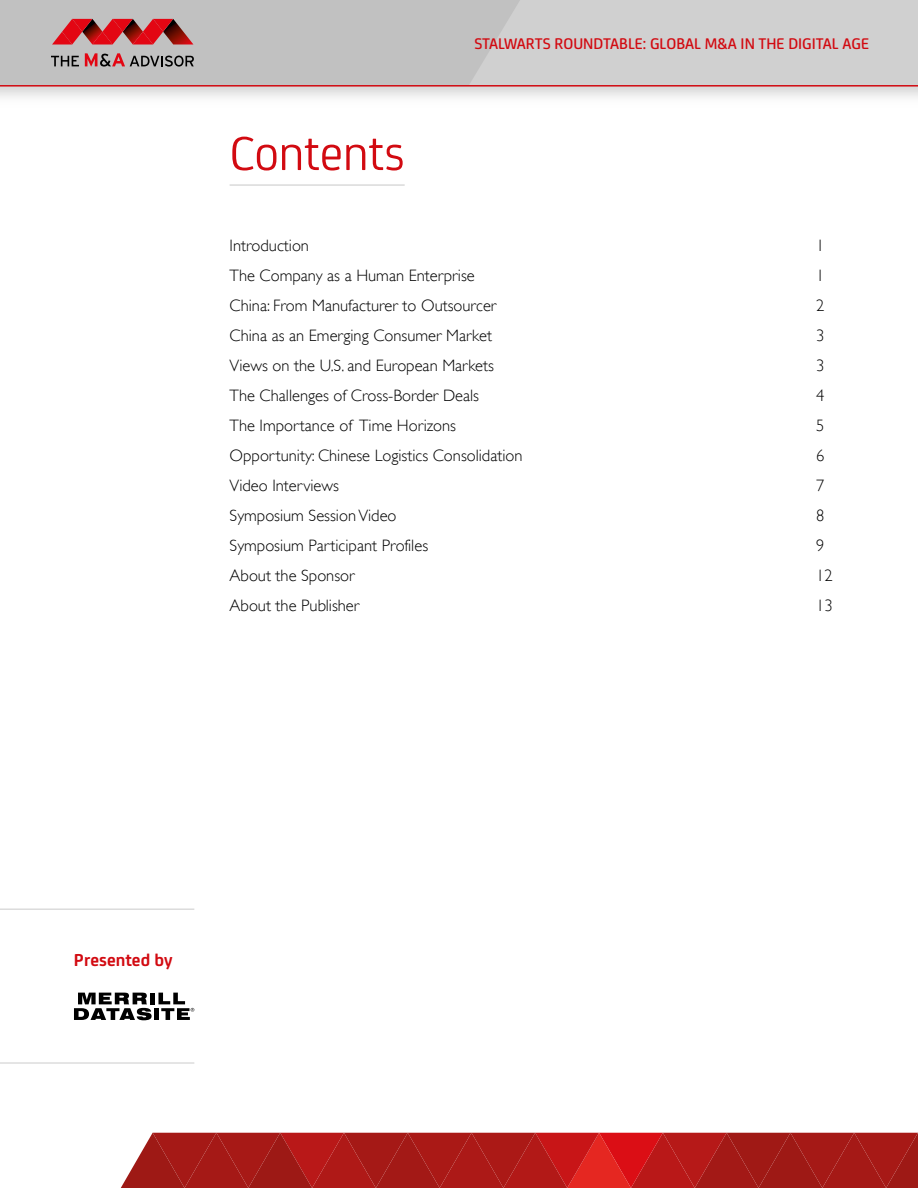
<style>
.page{position:relative;width:918px;height:1188px;background:#fff}
.page>*{position:absolute;margin:0;border:0;box-sizing:border-box;transform-origin:0 0}
.t1{font:51px "FS Joey";letter-spacing:-.005em;color:#d20a11}
.t2{font:700 18.3px "FS Joey";color:#d20a11}
.t3{font:300 16.5px "Gill Sans";color:#000}
.t4{font:500 16.5px "FS Joey";color:#d20a11}
</style>
<div class="page">
<div style="left:0;top:0;width:918px;height:85px;background:#d0d0d0"></div>
<div style="left:0;top:0;width:520px;height:85px;background:#c1c1c1"></div>
<hr style="left:0;top:85px;width:918px;height:2px;background:#d20a11">
<svg style="left:121px;top:1133px;width:797px;height:55px;background:#af1e1c"></svg>
<svg style="left:51px;top:56px;width:28px;height:10px"></svg>
<svg style="left:52px;top:19px;width:141px;height:27px"></svg>
<svg style="left:85px;top:53px;width:109px;height:14px"></svg>
<hr style="left:0;top:1062px;width:194px;height:2px;background:#dadada">
<hr style="left:0;top:909px;width:194px;height:1px;background:#dadada">
<div style="left:150px;top:993px;width:5px;height:11px;background:#000"></div>
<svg style="left:74px;top:993px;width:78px;height:27px"></svg>
<div style="left:154px;top:1008px;width:5px;height:12px;background:#000"></div>
<svg style="left:158px;top:993px;width:36px;height:27px"></svg>
<hr style="left:230px;top:184px;width:175px;height:2px;background:#dadada">
<h1 class="t1" style="left:230px;top:117px;width:177px">Contents</h1>
<p class="t4" style="left:474px;top:32px;width:396px">STALWARTS ROUNDTABLE: GLOBAL M&amp;A IN THE DIGITAL AGE</p>
<p class="t3" style="left:230px;top:236px;width:81px">Introduction</p>
<p class="t3" style="left:816px;top:236px;width:10px">1</p>
<p class="t3" style="left:230px;top:266px;width:247px">The Company as a Human Enterprise</p>
<p class="t3" style="left:816px;top:266px;width:10px">1</p>
<p class="t3" style="left:230px;top:296px;width:268px">China: From Manufacturer to Outsourcer</p>
<p class="t3" style="left:816px;top:296px;width:10px">2</p>
<p class="t3" style="left:230px;top:326px;width:264px">China as an Emerging Consumer Market</p>
<p class="t3" style="left:816px;top:326px;width:10px">3</p>
<p class="t3" style="left:230px;top:356px;width:266px">Views on the U.S. and European Markets</p>
<p class="t3" style="left:816px;top:356px;width:10px">3</p>
<p class="t3" style="left:230px;top:386px;width:251px">The Challenges of Cross-Border Deals</p>
<p class="t3" style="left:816px;top:386px;width:10px">4</p>
<p class="t3" style="left:230px;top:416px;width:228px">The Importance of Time Horizons</p>
<p class="t3" style="left:816px;top:416px;width:10px">5</p>
<p class="t3" style="left:230px;top:446px;width:294px">Opportunity: Chinese Logistics Consolidation</p>
<p class="t3" style="left:816px;top:446px;width:10px">6</p>
<p class="t3" style="left:230px;top:476px;width:111px">Video Interviews</p>
<p class="t3" style="left:816px;top:476px;width:10px">7</p>
<p class="t3" style="left:230px;top:506px;width:168px">Symposium Session Video</p>
<p class="t3" style="left:816px;top:506px;width:10px">8</p>
<p class="t3" style="left:230px;top:536px;width:200px">Symposium Participant Profiles</p>
<p class="t3" style="left:816px;top:536px;width:10px">9</p>
<p class="t3" style="left:230px;top:566px;width:127px">About the Sponsor</p>
<p class="t3" style="left:816px;top:566px;width:18px">12</p>
<p class="t3" style="left:230px;top:596px;width:131px">About the Publisher</p>
<p class="t3" style="left:816px;top:596px;width:18px">13</p>
<p class="t2" style="left:74px;top:946px;width:100px">Presented by</p>
</div>
